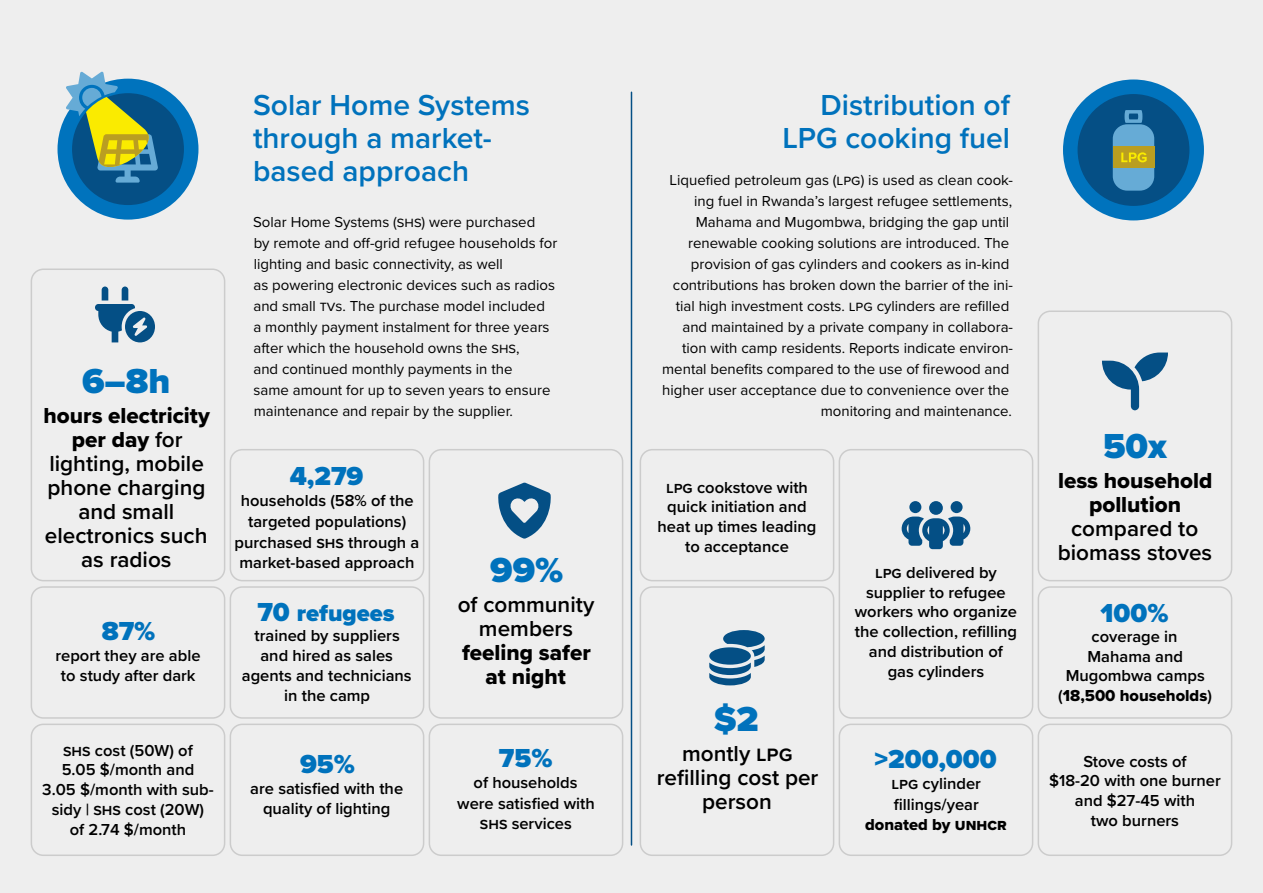
<style>
.page{position:relative;width:1263px;height:893px;background:#eee}
.page>*{position:absolute;margin:0;border:0;box-sizing:border-box;transform-origin:0 0}
.Paragraph_Text{font:900 36px "Proxima Nova";color:#0072bc}
.t1{font:600 30px/33px "Proxima Nova";color:#0072bc}
.Paragraph_Text-2{font:900 27px "Proxima Nova";color:#0072bc}
.Paragraph_Text-3{font:900 24px "Proxima Nova";color:#0072bc}
.Paragraph_Text-4{font:600 22.5px/24px "Proxima Nova";color:#000;text-align:center}
.Paragraph_Text-5{font:22.5px/24px "Proxima Nova Extrabld";color:#000;text-align:center}
.Paragraph_Text-6{font:600 16.5px/19.8px "Proxima Nova";color:#000;text-align:center}
.Paragraph_Text-7{font:16.5px "Proxima Nova Extrabld";color:#000}
.Paragraph_Text-8{font:15px/21px "Proxima Nova";color:#000}
.s1{font-family:"Proxima Nova";font-weight:600}
.s2{font-size:27px}
</style>
<div class="page">
<div style="left:58px;top:79px;width:140px;height:141px;background:#0073bd;border-radius:50%"></div>
<div style="left:72px;top:93px;width:112px;height:112px;background:#054f85;border-radius:50%"></div>
<svg style="left:66px;top:71px;width:92px;height:112px"></svg>
<div style="left:1063px;top:79px;width:141px;height:141px;background:#0073bd;border-radius:50%"></div>
<div style="left:1077px;top:94px;width:112px;height:112px;background:#054f85;border-radius:50%"></div>
<div style="left:1113px;top:124px;width:41px;height:67px;background:#66abd6;border-radius:14px"></div>
<svg style="left:1124px;top:110px;width:18px;height:13px"></svg>
<div style="left:1113px;top:147px;width:41px;height:21px;background:#ba9e21"></div>
<svg style="left:1121px;top:152px;width:26px;height:10px"></svg>
<svg style="left:498px;top:483px;width:53px;height:56px"></svg>
<svg style="left:95px;top:287px;width:60px;height:55px"></svg>
<svg style="left:1102px;top:353px;width:66px;height:57px"></svg>
<svg style="left:709px;top:630px;width:56px;height:55px"></svg>
<svg style="left:902px;top:501px;width:68px;height:48px"></svg>
<div style="left:230px;top:586px;width:194px;height:133px;border:2px solid #ccc;border-radius:12px"></div>
<div style="left:230px;top:724px;width:194px;height:132px;border:2px solid #ccc;border-radius:12px"></div>
<div style="left:429px;top:724px;width:194px;height:132px;border:2px solid #ccc;border-radius:12px"></div>
<div style="left:839px;top:724px;width:194px;height:132px;border:2px solid #ccc;border-radius:12px"></div>
<div style="left:31px;top:724px;width:194px;height:132px;border:2px solid #ccc;border-radius:12px"></div>
<div style="left:31px;top:586px;width:194px;height:133px;border:2px solid #ccc;border-radius:12px"></div>
<div style="left:640px;top:586px;width:194px;height:270px;border:2px solid #ccc;border-radius:12px"></div>
<div style="left:640px;top:449px;width:194px;height:132px;border:2px solid #ccc;border-radius:12px"></div>
<div style="left:230px;top:449px;width:194px;height:132px;border:2px solid #ccc;border-radius:12px"></div>
<div style="left:839px;top:449px;width:194px;height:270px;border:2px solid #ccc;border-radius:12px"></div>
<div style="left:1038px;top:311px;width:194px;height:270px;border:2px solid #ccc;border-radius:12px"></div>
<div style="left:1038px;top:724px;width:194px;height:132px;border:2px solid #ccc;border-radius:12px"></div>
<div style="left:429px;top:449px;width:194px;height:270px;border:2px solid #ccc;border-radius:12px"></div>
<div style="left:31px;top:269px;width:194px;height:312px;border:2px solid #ccc;border-radius:12px"></div>
<div style="left:1038px;top:586px;width:194px;height:133px;border:2px solid #ccc;border-radius:12px"></div>
<hr style="left:631px;top:92px;width:1px;height:753px;background:#044f85">
<p class="Paragraph_Text" style="left:82px;top:354px;width:90px">6–8h</p>
<p class="Paragraph_Text-5" style="left:44px;top:403px;width:168px">hours electricity per day <span class="s1">for</span></p>
<p class="Paragraph_Text-4" style="left:48px;top:450px;width:159px;text-align:left">lighting, mobile phone charging</p>
<p class="Paragraph_Text-4" style="left:45px;top:498px;width:164px">and small electronics such as radios</p>
<p class="Paragraph_Text-2" style="left:102px;top:611px;width:55px">87%</p>
<p class="Paragraph_Text-6" style="left:55px;top:645px;width:147px">report they are able</p>
<p class="Paragraph_Text-6" style="left:61px;top:665px;width:136px">to study after dark</p>
<p class="Paragraph_Text-6" style="left:42px;top:740px;width:173px">SHS cost (50W) of<br>5.05 $/month and<br>3.05 $/month with sub&shy;sidy | SHS cost (20W)<br>of 2.74 $/month</p>
<p class="t1" style="left:253px;top:88px;width:278px">Solar Home Systems through a market-</p>
<p class="t1" style="left:253px;top:154px;width:218px">based approach</p>
<p class="Paragraph_Text-8" style="left:253px;top:210px;width:306px">Solar Home Systems (SHS) were purchased<br>by remote and off-grid refugee households for lighting and basic connectivity, as well<br>as powering electronic devices such as radios and small TVs. The purchase model included<br>a monthly payment instalment for three years after which the household owns the SHS,<br>and continued monthly payments in the<br>same amount for up to seven years to ensure maintenance and repair by the supplier.</p>
<p class="Paragraph_Text-2" style="left:290px;top:456px;width:75px">4,279</p>
<p class="Paragraph_Text-6" style="left:235px;top:490px;width:186px;line-height:20.5px">households (58% of the targeted populations) purchased SHS through a market-based approach</p>
<p class="Paragraph_Text-3" style="left:257px;top:595px;width:139px"><span class="s2">70</span> refugees</p>
<p class="Paragraph_Text-6" style="left:242px;top:625px;width:171px">trained by suppliers and hired as sales agents and technicians in the camp</p>
<p class="Paragraph_Text-2" style="left:300px;top:744px;width:56px">95%</p>
<p class="Paragraph_Text-6" style="left:250px;top:778px;width:154px">are satisfied with the quality of lighting</p>
<p class="Paragraph_Text" style="left:490px;top:543px;width:75px">99%</p>
<p class="Paragraph_Text-5" style="left:458px;top:592px;width:138px"><span class="s1">of community members </span>feeling safer at night</p>
<p class="Paragraph_Text-2" style="left:499px;top:738px;width:55px">75%</p>
<p class="Paragraph_Text-6" style="left:473px;top:772px;width:106px">of households</p>
<p class="Paragraph_Text-6" style="left:457px;top:793px;width:139px">were satisfied with<br>SHS services</p>
<p class="t1" style="left:782px;top:88px;width:229px;text-align:right">Distribution of<br>LPG cooking fuel</p>
<p class="Paragraph_Text-8" style="left:662px;top:168px;width:352px;text-align:right">Liquefied petroleum gas (LPG) is used as clean cook&shy;ing fuel in Rwanda’s largest refugee settlements, Mahama and Mugombwa, bridging the gap until renewable cooking solutions are introduced. The provision of gas cylinders and cookers as in-kind contributions has broken down the barrier of the ini&shy;tial high investment costs. LPG cylinders are refilled and maintained by a private company in collabora&shy;tion with camp residents. Reports indicate environ&shy;mental benefits compared to the use of firewood and higher user acceptance due to convenience over the monitoring and maintenance.</p>
<p class="Paragraph_Text-6" style="left:658px;top:477px;width:160px">LPG cookstove with quick initiation and heat up times leading to acceptance</p>
<p class="Paragraph_Text" style="left:714px;top:692px;width:46px">$2</p>
<p class="Paragraph_Text-4" style="left:657px;top:740px;width:163px">montly LPG refilling cost per person</p>
<p class="Paragraph_Text-6" style="left:855px;top:562px;width:164px">LPG delivered by supplier to refugee workers who organize the collection, refilling and distribution of gas cylinders</p>
<p class="Paragraph_Text-2" style="left:874px;top:739px;width:124px">&gt;200,000</p>
<p class="Paragraph_Text-6" style="left:892px;top:773px;width:91px">LPG cylinder</p>
<p class="Paragraph_Text-6" style="left:894px;top:794px;width:86px">fillings/year</p>
<p class="Paragraph_Text-7" style="left:865px;top:812px;width:143px">donated by UNHCR</p>
<p class="Paragraph_Text" style="left:1103px;top:419px;width:65px">50x</p>
<p class="Paragraph_Text-5" style="left:1058px;top:468px;width:156px">less household pollution</p>
<p class="Paragraph_Text-4" style="left:1071px;top:516px;width:129px">compared to</p>
<p class="Paragraph_Text-4" style="left:1058px;top:540px;width:156px">biomass stoves</p>
<p class="Paragraph_Text-2" style="left:1100px;top:593px;width:70px">100%</p>
<p class="Paragraph_Text-6" style="left:1091px;top:626px;width:88px">coverage in</p>
<p class="Paragraph_Text-6" style="left:1066px;top:646px;width:141px">Mahama and<br>Mugombwa camps</p>
<p class="Paragraph_Text-7" style="left:1058px;top:683px;width:155px"><span class="s1">(</span>18,500 households<span class="s1">)</span></p>
<p class="Paragraph_Text-6" style="left:1049px;top:751px;width:173px">Stove costs of<br>$18-20 with one burner and $27-45 with<br>two burners</p>
</div>
